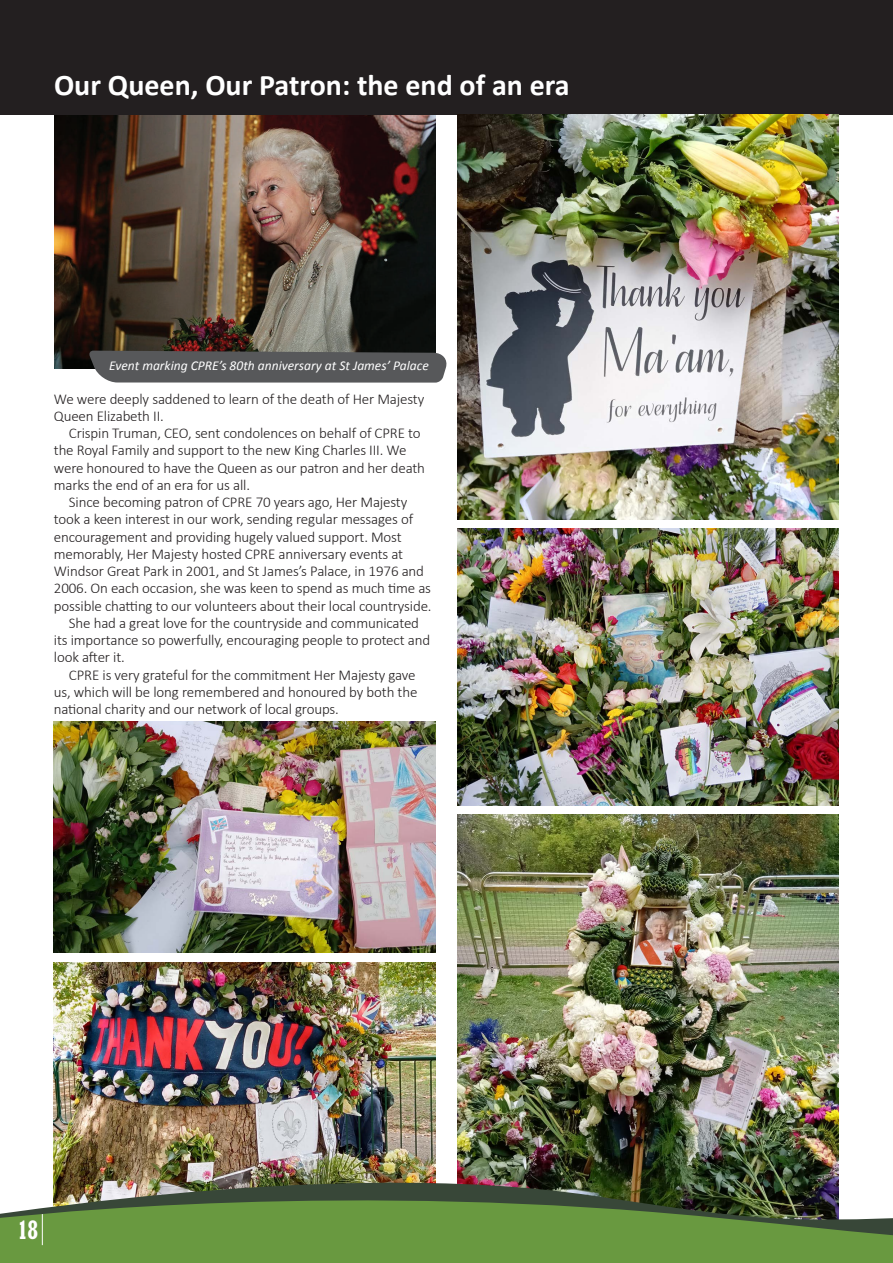
<style>
.page{position:relative;width:893px;height:1263px;background:#fff}
.page>*{position:absolute;margin:0;border:0;box-sizing:border-box;transform-origin:0 0}
.t1{font:700 30px "Calibri";color:#fff}
.t2{font:25.5px "Rockwell SB Bol Con";color:#fff}
.Normal_wrd_77{font:300 15px/17.2px "Calibri";letter-spacing:-.01em;color:#231f20}
.Normal_wrd_52{font:italic 13.5px "Calibri";color:#fff}
</style>
<div class="page">
<img style="left:54px;top:115px;width:382px;height:253px">
<img style="left:457px;top:814px;width:382px;height:341px">
<img style="left:457px;top:528px;width:382px;height:277px">
<img style="left:54px;top:962px;width:382px;height:193px">
<img style="left:53px;top:1155px;width:786px;height:27px">
<svg style="left:0;top:1182px;width:893px;height:81px;background:#658747"></svg>
<div style="left:0;top:0;width:893px;height:115px;background:#231f20"></div>
<svg style="left:89px;top:351px;width:358px;height:32px;background:#5c5d5f"></svg>
<img style="left:457px;top:115px;width:382px;height:404px">
<img style="left:54px;top:721px;width:382px;height:231px">
<hr style="left:42px;top:1214px;width:1px;height:31px;background:#fff">
<p class="t1" style="left:54px;top:64px;width:517px">Our Queen, Our Patron: the end of an era</p>
<p class="Normal_wrd_52" style="left:109px;top:356px;width:321px">Event marking CPRE’s 80th anniversary at St James’ Palace</p>
<p class="Normal_wrd_77" style="left:54px;top:390px;width:372px">We were deeply saddened to learn of the death of Her Majesty<br>Queen Elizabeth II.</p>
<p class="Normal_wrd_77" style="left:54px;top:424px;width:373px;text-indent:15px">Crispin Truman, CEO, sent condolences on behalf of CPRE to the Royal Family and support to the new King Charles III. We were honoured to have the Queen as our patron and her death marks the end of an era for us all.</p>
<p class="Normal_wrd_77" style="left:54px;top:493px;width:379px;text-indent:15px">Since becoming patron of CPRE 70 years ago, Her Majesty took a keen interest in our work, sending regular messages of encouragement and providing hugely valued support. Most memorably, Her Majesty hosted CPRE anniversary events at Windsor Great Park in 2001, and St James’s Palace, in 1976 and 2006. On each occasion, she was keen to spend as much time as possible chatting to our volunteers about their local countryside.</p>
<p class="Normal_wrd_77" style="left:54px;top:614px;width:378px;text-indent:15px">She had a great love for the countryside and communicated its importance so powerfully, encouraging people to protect and look after it.</p>
<p class="Normal_wrd_77" style="left:54px;top:666px;width:365px;text-indent:15px">CPRE is very grateful for the commitment Her Majesty gave us, which will be long remembered and honoured by both the national charity and our network of local groups.</p>
<h2 class="t2" style="left:18px;top:1215px;width:22px">18</h2>
</div>
